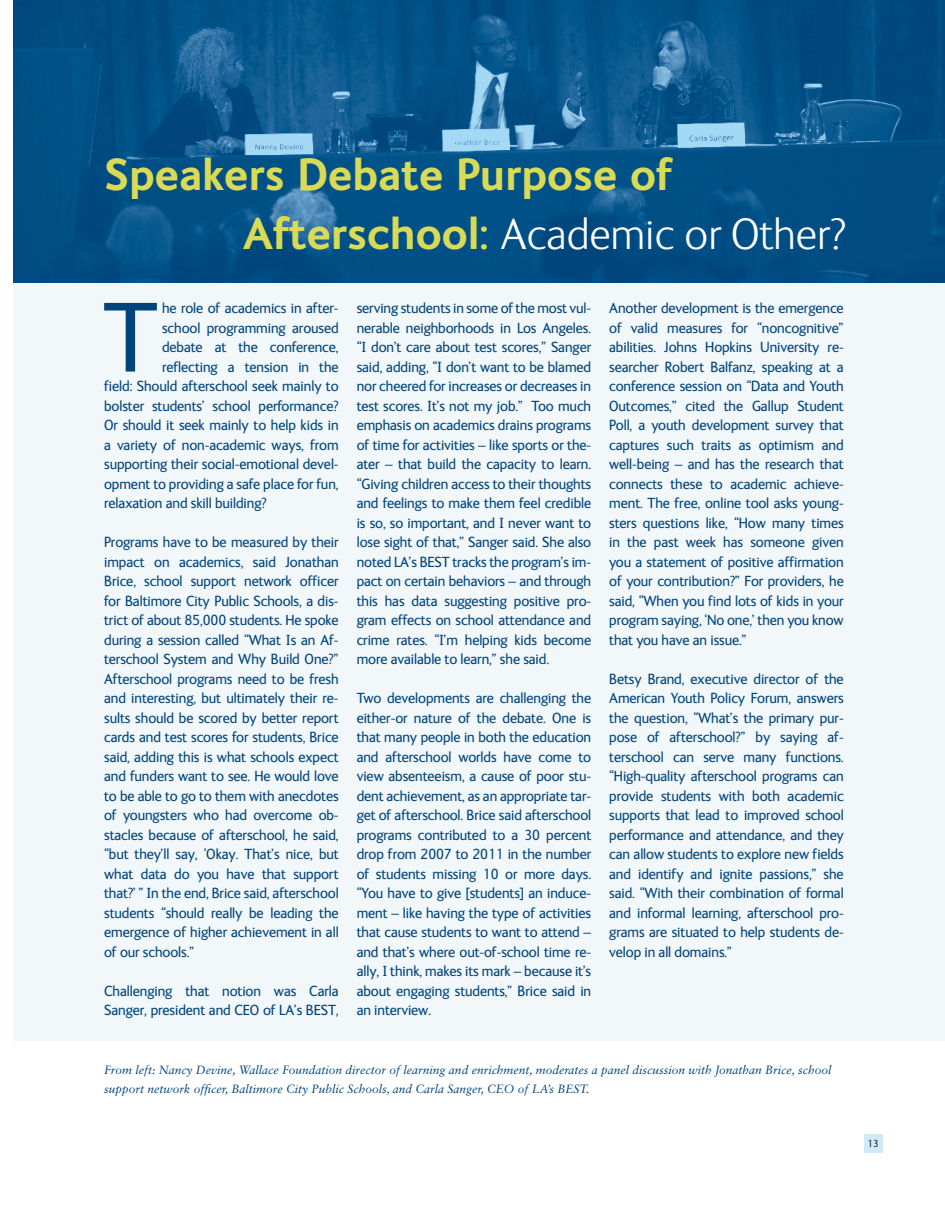
<style>
.page{position:relative;width:945px;height:1215px;background:#fff}
.page>*{position:absolute;margin:0;border:0;box-sizing:border-box;transform-origin:0 0}
.t1{font:101.4px "FS Ingrid";color:#00447b}
.t2{font:700 45px/58.5px "FS Ingrid";color:#d9da55}
.t3{font:15px/19.5px "FS Ingrid";letter-spacing:-.005em;color:#00447b;text-align:justify}
.Photo_caption{font:italic 12px/19.5px "Sabon LT Std";color:#00447b}
.t4{font:10.5px "FS Ingrid";color:#231f20}
.s1{font-weight:300;color:#fff}
</style>
<div class="page">
<div style="left:864px;top:1134px;width:18px;height:18px;background:#d0eaf9"></div>
<div style="left:14px;top:14px;width:931px;height:1027px;background:#f2f7fa"></div>
<img style="left:14px;top:0;width:931px;height:282px">
<p class="t2" style="left:243px;top:146px;width:604px;text-indent:-139px">Speakers Debate Purpose of<br>Afterschool: <span class="s1">Academic or Other?</span></p>
<p class="t1" style="left:104px;top:285px;width:55px">T</p>
<p class="t3" style="left:162px;top:299px;width:178px">he role of academics in after-</p>
<p class="t3" style="left:162px;top:318px;width:178px">school programming aroused</p>
<p class="t3" style="left:162px;top:338px;width:178px">debate at the conference,</p>
<p class="t3" style="left:162px;top:357px;width:178px">reflecting a tension in the</p>
<p class="t3" style="left:104px;top:377px;width:236px">field: Should afterschool seek mainly to</p>
<p class="t3" style="left:104px;top:396px;width:236px">bolster students’ school performance?</p>
<p class="t3" style="left:104px;top:416px;width:236px">Or should it seek mainly to help kids in</p>
<p class="t3" style="left:104px;top:435px;width:236px">a variety of non-academic ways, from</p>
<p class="t3" style="left:104px;top:455px;width:236px">supporting their social-emotional devel-</p>
<p class="t3" style="left:104px;top:474px;width:236px">opment to providing a safe place for fun,</p>
<p class="t3" style="left:104px;top:494px;width:164px">relaxation and skill building?</p>
<p class="t3" style="left:104px;top:533px;width:236px">Programs have to be measured by their impact on academics, said Jonathan Brice, school support network officer for Baltimore City Public Schools, a dis&shy;trict of about 85,000 students. He spoke during a session called “What Is an Af&shy;terschool System and Why Build One?” Afterschool programs need to be fresh and interesting, but ultimately their re&shy;sults should be scored by better report cards and test scores for students, Brice said, adding this is what schools expect and funders want to see. He would love to be able to go to them with anecdotes of youngsters who had overcome ob&shy;stacles because of afterschool, he said, “but they’ll say, ‘Okay. That’s nice, but what data do you have that support that?’ ” In the end, Brice said, afterschool students “should really be leading the emergence of higher achievement in all of our schools.”</p>
<p class="t3" style="left:104px;top:981px;width:236px">Challenging that notion was Carla<br>Sanger, president and CEO of LA’s BEST,</p>
<p class="t3" style="left:357px;top:299px;width:236px">serving students in some of the most vul&shy;nerable neighborhoods in Los Angeles. “I don’t care about test scores,” Sanger said, adding, “I don’t want to be blamed nor cheered for increases or decreases in test scores. It’s not my job.” Too much emphasis on academics drains programs of time for activities – like sports or the&shy;ater – that build the capacity to learn. “Giving children access to their thoughts and feelings to make them feel credible is so, so important, and I never want to lose sight of that,” Sanger said. She also noted LA’s BEST tracks the program’s im&shy;pact on certain behaviors – and through this has data suggesting positive pro&shy;gram effects on school attendance and crime rates. “I’m helping kids become more available to learn,” she said.</p>
<p class="t3" style="left:357px;top:689px;width:236px">Two developments are challenging the either-or nature of the debate. One is that many people in both the education and afterschool worlds have come to view absenteeism, a cause of poor stu&shy;dent achievement, as an appropriate tar&shy;get of afterschool. Brice said afterschool programs contributed to a 30 percent drop from 2007 to 2011 in the number of students missing 10 or more days. “You have to give [students] an induce&shy;ment – like having the type of activities that cause students to want to attend – and that’s where out-of-school time re&shy;ally, I think, makes its mark – because it’s about engaging students,” Brice said in an interview.</p>
<p class="t3" style="left:609px;top:299px;width:236px">Another development is the emergence of valid measures for “noncognitive” abilities. Johns Hopkins University re&shy;searcher Robert Balfanz, speaking at a conference session on “Data and Youth Outcomes,” cited the Gallup Student Poll, a youth development survey that captures such traits as optimism and well-being – and has the research that connects these to academic achieve&shy;ment. The free, online tool asks young&shy;sters questions like, “How many times in the past week has someone given you a statement of positive affirmation of your contribution?” For providers, he said, “When you find lots of kids in your program saying, ‘No one,’ then you know that you have an issue.”</p>
<p class="t3" style="left:609px;top:669px;width:236px">Betsy Brand, executive director of the American Youth Policy Forum, answers the question, “What’s the primary pur&shy;pose of afterschool?” by saying af&shy;terschool can serve many functions. “High-quality afterschool programs can provide students with both academic supports that lead to improved school performance and attendance, and they can allow students to explore new fields and identify and ignite passions,” she said. “With their combination of formal and informal learning, afterschool pro&shy;grams are situated to help students de&shy;velop in all domains.”</p>
<p class="Photo_caption" style="left:104px;top:1060px;width:729px">From left: Nancy Devine, Wallace Foundation director of learning and enrichment, moderates a panel discussion with Jonathan Brice, school support network officer, Baltimore City Public Schools, and Carla Sanger, CEO of LA’s BEST.</p>
<p class="t4" style="left:868px;top:1138px;width:13px">13</p>
</div>
